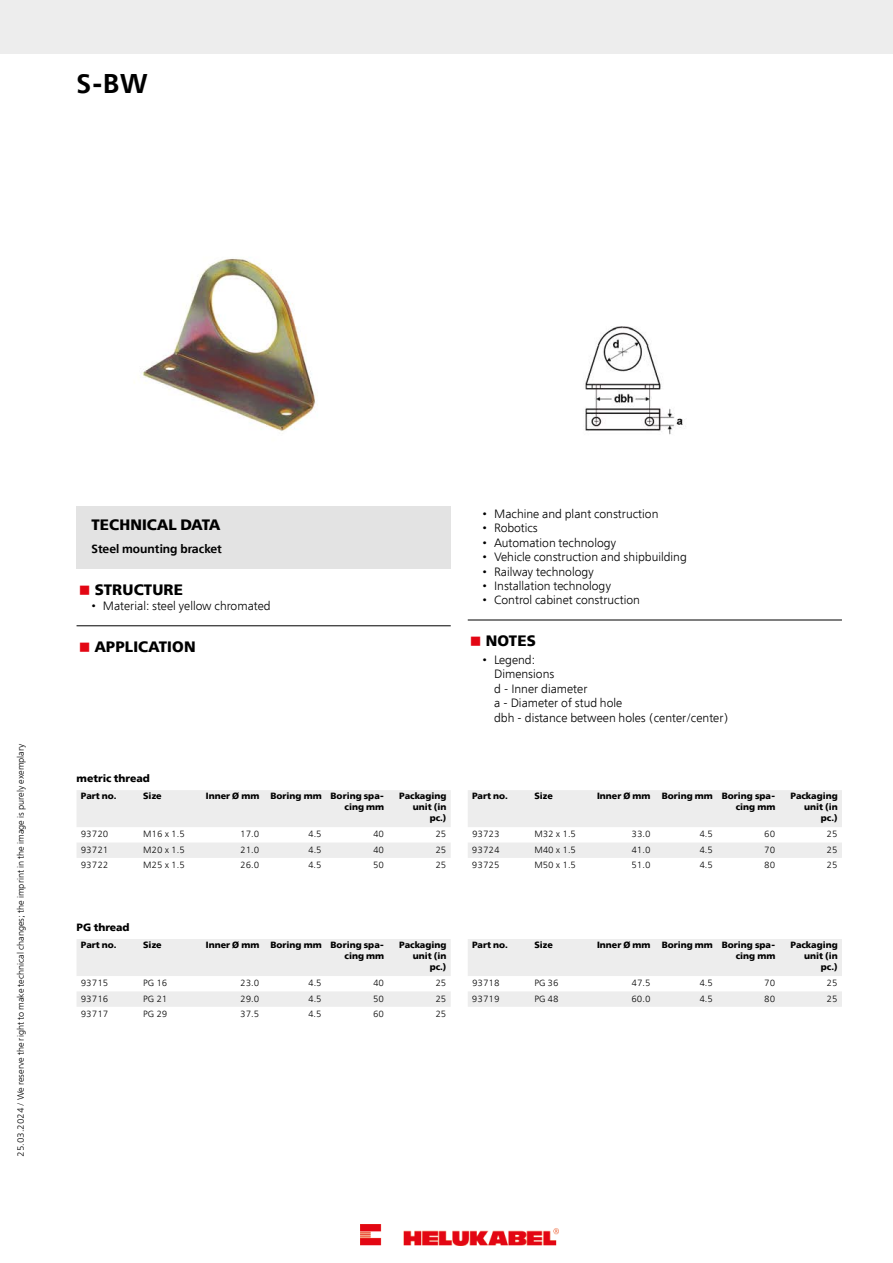
<style>
.page{position:relative;width:893px;height:1263px;background:#fff}
.page>*{position:absolute;margin:0;border:0;box-sizing:border-box;transform-origin:0 0}
.t1{font:600 27px "Free Set";color:#000}
.t2{font:700 15px "Free Set";letter-spacing:.01em;color:#000}
.t3{font:300 12px/14.4px "Free Set";color:#000}
.t4{font:600 12px "Free Set";color:#000}
.t5{font:700 10.5px "Free Set";color:#000}
.t6{font:300 9px "Free Set";color:#000}
.t7{font:700 9px/10.8px "Free Set";color:#000;text-align:right}
.s1{color:#e30613}
</style>
<div class="page">
<div style="left:77px;top:506px;width:374px;height:63px;background:#e3e3e3"></div>
<hr style="left:77px;top:625px;width:374px;height:1px;background:#000">
<hr style="left:468px;top:620px;width:374px;height:1px;background:#000">
<svg style="left:77px;top:790px;width:374px;height:68px"></svg>
<svg style="left:468px;top:790px;width:374px;height:68px"></svg>
<svg style="left:77px;top:939px;width:374px;height:68px"></svg>
<svg style="left:468px;top:939px;width:374px;height:68px"></svg>
<div style="left:0;top:0;width:893px;height:53px;background:#ededed"></div>
<img style="left:134px;top:258px;width:552px;height:177px">
<img style="left:360px;top:1225px;width:198px;height:21px">
<h1 class="t1" style="left:77px;top:66px;width:73px">S-BW</h1>
<p class="t6" style="left:15px;top:1157px;width:415px;rotate:-90deg">25.03.2024 / We reserve the right to make technical changes; the imprint in the image is purely exemplary</p>
<h2 class="t2" style="left:91px;top:515px;width:130px">TECHNICAL DATA</h2>
<h3 class="t4" style="left:91px;top:541px;width:132px">Steel mounting bracket</h3>
<h2 class="t2" style="left:79px;top:580px;width:106px"><span class="s1">■</span> STRUCTURE</h2>
<h3 class="t3" style="left:91px;top:599px;width:181px">• Material: steel yellow chromated</h3>
<h2 class="t2" style="left:79px;top:637px;width:118px"><span class="s1">■</span> APPLICATION</h2>
<p class="t5" style="left:77px;top:771px;width:75px">metric thread</p>
<p class="t7" style="left:81px;top:790px;width:37px">Part no.</p>
<p class="t7" style="left:143px;top:790px;width:20px">Size</p>
<p class="t7" style="left:206px;top:790px;width:180px">Inner Ø mm Boring mm Boring spa&shy;cing mm</p>
<p class="t7" style="left:399px;top:790px;width:49px">Packaging unit (in pc.)</p>
<p class="t6" style="left:81px;top:828px;width:29px">93720</p>
<p class="t6" style="left:143px;top:828px;width:43px">M16 x 1.5</p>
<p class="t6" style="left:240px;top:828px;width:21px">17.0</p>
<p class="t6" style="left:308px;top:828px;width:15px">4.5</p>
<p class="t6" style="left:373px;top:828px;width:13px">40</p>
<p class="t6" style="left:435px;top:828px;width:13px">25</p>
<p class="t6" style="left:81px;top:844px;width:29px">93721</p>
<p class="t6" style="left:143px;top:844px;width:43px">M20 x 1.5</p>
<p class="t6" style="left:240px;top:844px;width:21px">21.0</p>
<p class="t6" style="left:308px;top:844px;width:15px">4.5</p>
<p class="t6" style="left:373px;top:844px;width:13px">40</p>
<p class="t6" style="left:435px;top:844px;width:13px">25</p>
<p class="t6" style="left:81px;top:859px;width:29px">93722</p>
<p class="t6" style="left:143px;top:859px;width:43px">M25 x 1.5</p>
<p class="t6" style="left:240px;top:859px;width:21px">26.0</p>
<p class="t6" style="left:308px;top:859px;width:15px">4.5</p>
<p class="t6" style="left:373px;top:859px;width:13px">50</p>
<p class="t6" style="left:435px;top:859px;width:13px">25</p>
<p class="t5" style="left:77px;top:920px;width:55px">PG thread</p>
<p class="t7" style="left:81px;top:939px;width:37px">Part no.</p>
<p class="t7" style="left:143px;top:939px;width:20px">Size</p>
<p class="t7" style="left:206px;top:939px;width:180px">Inner Ø mm Boring mm Boring spa&shy;cing mm</p>
<p class="t7" style="left:399px;top:939px;width:49px">Packaging unit (in pc.)</p>
<p class="t6" style="left:81px;top:977px;width:29px">93715</p>
<p class="t6" style="left:143px;top:977px;width:26px">PG 16</p>
<p class="t6" style="left:240px;top:977px;width:21px">23.0</p>
<p class="t6" style="left:308px;top:977px;width:15px">4.5</p>
<p class="t6" style="left:373px;top:977px;width:13px">40</p>
<p class="t6" style="left:435px;top:977px;width:13px">25</p>
<p class="t6" style="left:81px;top:993px;width:29px">93716</p>
<p class="t6" style="left:143px;top:993px;width:26px">PG 21</p>
<p class="t6" style="left:240px;top:993px;width:21px">29.0</p>
<p class="t6" style="left:308px;top:993px;width:15px">4.5</p>
<p class="t6" style="left:373px;top:993px;width:13px">50</p>
<p class="t6" style="left:435px;top:993px;width:13px">25</p>
<p class="t6" style="left:81px;top:1008px;width:29px">93717</p>
<p class="t6" style="left:143px;top:1008px;width:26px">PG 29</p>
<p class="t6" style="left:240px;top:1008px;width:21px">37.5</p>
<p class="t6" style="left:308px;top:1008px;width:15px">4.5</p>
<p class="t6" style="left:373px;top:1008px;width:13px">60</p>
<p class="t6" style="left:435px;top:1008px;width:13px">25</p>
<h3 class="t3" style="left:483px;top:506px;width:177px">• Machine and plant construction</h3>
<h3 class="t3" style="left:483px;top:521px;width:57px">• Robotics</h3>
<h3 class="t3" style="left:483px;top:535px;width:135px">• Automation technology</h3>
<h3 class="t3" style="left:483px;top:550px;width:206px">• Vehicle construction and shipbuilding</h3>
<h3 class="t3" style="left:483px;top:564px;width:113px">• Railway technology</h3>
<h3 class="t3" style="left:483px;top:578px;width:130px">• Installation technology</h3>
<h3 class="t3" style="left:483px;top:593px;width:159px">• Control cabinet construction</h3>
<h2 class="t2" style="left:470px;top:631px;width:67px"><span class="s1">■</span> NOTES</h2>
<h3 class="t3" style="left:494px;top:652px;width:236px;text-indent:-11px">• Legend:<br>Dimensions<br>d - Inner diameter<br>a - Diameter of stud hole<br>dbh - distance between holes (center/center)</h3>
<p class="t7" style="left:472px;top:790px;width:37px">Part no.</p>
<p class="t7" style="left:534px;top:790px;width:20px">Size</p>
<p class="t7" style="left:597px;top:790px;width:180px">Inner Ø mm Boring mm Boring spa&shy;cing mm</p>
<p class="t7" style="left:790px;top:790px;width:49px">Packaging unit (in pc.)</p>
<p class="t6" style="left:472px;top:828px;width:29px">93723</p>
<p class="t6" style="left:534px;top:828px;width:43px">M32 x 1.5</p>
<p class="t6" style="left:631px;top:828px;width:21px">33.0</p>
<p class="t6" style="left:699px;top:828px;width:15px">4.5</p>
<p class="t6" style="left:764px;top:828px;width:13px">60</p>
<p class="t6" style="left:827px;top:828px;width:13px">25</p>
<p class="t6" style="left:472px;top:844px;width:29px">93724</p>
<p class="t6" style="left:534px;top:844px;width:43px">M40 x 1.5</p>
<p class="t6" style="left:631px;top:844px;width:21px">41.0</p>
<p class="t6" style="left:699px;top:844px;width:15px">4.5</p>
<p class="t6" style="left:764px;top:844px;width:13px">70</p>
<p class="t6" style="left:827px;top:844px;width:13px">25</p>
<p class="t6" style="left:472px;top:859px;width:29px">93725</p>
<p class="t6" style="left:534px;top:859px;width:43px">M50 x 1.5</p>
<p class="t6" style="left:631px;top:859px;width:21px">51.0</p>
<p class="t6" style="left:699px;top:859px;width:15px">4.5</p>
<p class="t6" style="left:764px;top:859px;width:13px">80</p>
<p class="t6" style="left:827px;top:859px;width:13px">25</p>
<p class="t7" style="left:472px;top:939px;width:37px">Part no.</p>
<p class="t7" style="left:534px;top:939px;width:20px">Size</p>
<p class="t7" style="left:597px;top:939px;width:180px">Inner Ø mm Boring mm Boring spa&shy;cing mm</p>
<p class="t7" style="left:790px;top:939px;width:49px">Packaging unit (in pc.)</p>
<p class="t6" style="left:472px;top:977px;width:29px">93718</p>
<p class="t6" style="left:534px;top:977px;width:26px">PG 36</p>
<p class="t6" style="left:631px;top:977px;width:21px">47.5</p>
<p class="t6" style="left:699px;top:977px;width:15px">4.5</p>
<p class="t6" style="left:764px;top:977px;width:13px">70</p>
<p class="t6" style="left:827px;top:977px;width:13px">25</p>
<p class="t6" style="left:472px;top:993px;width:29px">93719</p>
<p class="t6" style="left:534px;top:993px;width:26px">PG 48</p>
<p class="t6" style="left:631px;top:993px;width:21px">60.0</p>
<p class="t6" style="left:699px;top:993px;width:15px">4.5</p>
<p class="t6" style="left:764px;top:993px;width:13px">80</p>
<p class="t6" style="left:827px;top:993px;width:13px">25</p>
</div>
